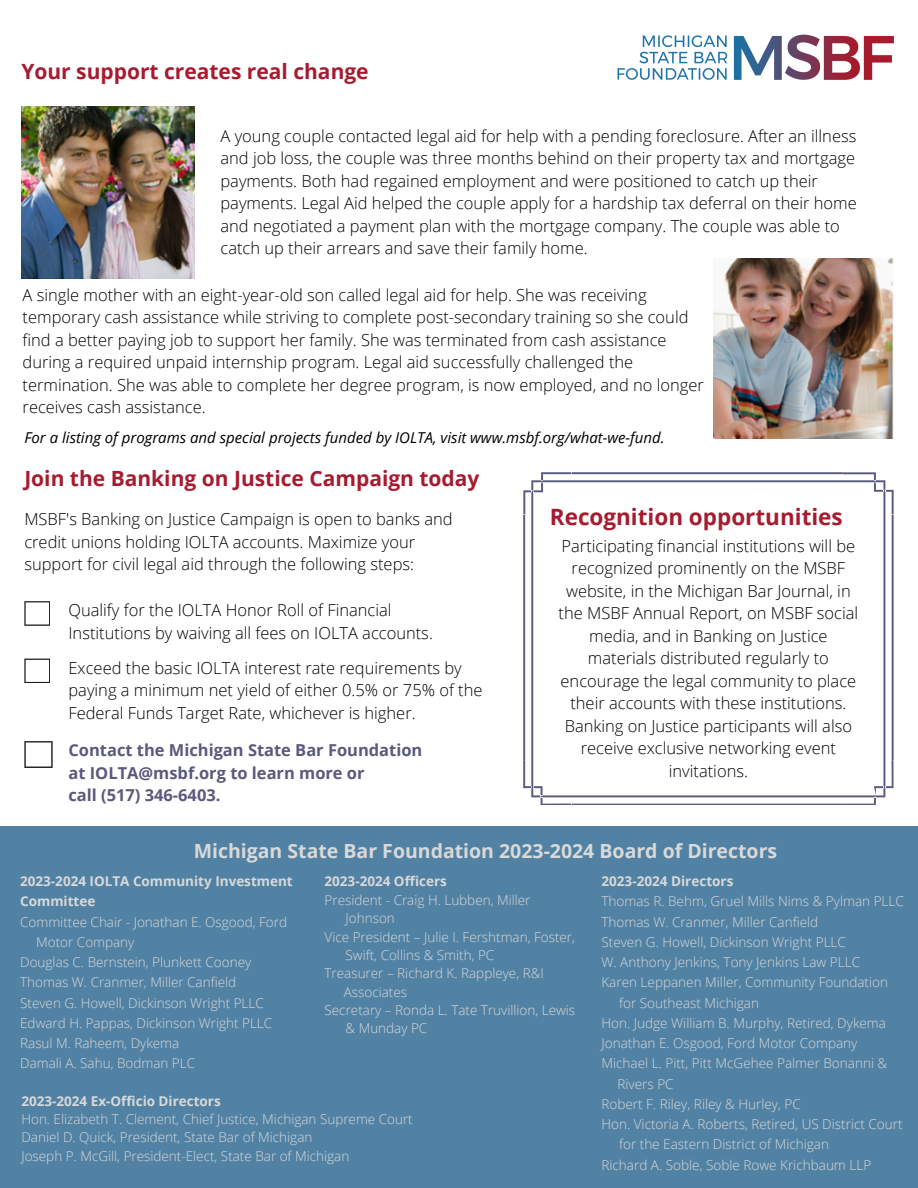
<style>
.page{position:relative;width:918px;height:1188px;background:#fff}
.page>*{position:absolute;margin:0;border:0;box-sizing:border-box;transform-origin:0 0}
.t1{font:700 22.5px "Open Sans";color:#a71b2f}
.t2{font:700 21px "Open Sans";color:#a71b2f}
.t3{font:700 19.5px "Open Sans";color:#d9d9d9}
.t4{font:300 16.5px/22.5px "Open Sans";color:#000}
.t5{font:700 16.5px/22.5px "Open Sans";color:#595a7d}
.t6{font:italic 15px "Open Sans";color:#000}
.t7{font:300 13.5px/20.2px "Open Sans";color:#d9d9d9}
.t8{font:700 13.5px/20.2px "Open Sans";color:#d9d9d9}
.s1{color:#5182a4}
</style>
<div class="page">
<div style="left:0;top:827px;width:918px;height:361px;background:#5182a4"></div>
<svg style="left:523px;top:472px;width:371px;height:333px"></svg>
<svg style="left:24px;top:601px;width:26px;height:25px"></svg>
<svg style="left:24px;top:659px;width:26px;height:24px"></svg>
<img style="left:714px;top:258px;width:180px;height:180px">
<img style="left:21px;top:106px;width:174px;height:172px">
<img style="left:617px;top:34px;width:277px;height:46px">
<svg style="left:24px;top:741px;width:29px;height:27px"></svg>
<h4 class="t2" style="left:21px;top:57px;width:349px">Your support creates real change</h4>
<h4 class="t4" style="left:221px;top:124px;width:638px">A young couple contacted legal aid for help with a pending foreclosure. After an illness and job loss, the couple was three months behind on their property tax and mortgage payments. Both had regained employment and were positioned to catch up their payments. Legal Aid helped the couple apply for a hardship tax deferral on their home and negotiated a payment plan with the mortgage company. The couple was able to catch up their arrears and save their family home.</h4>
<h4 class="t4" style="left:23px;top:283px;width:683px">A single mother with an eight-year-old son called legal aid for help. She was receiving temporary cash assistance while striving to complete post-secondary training so she could find a better paying job to support her family. She was terminated from cash assistance during a required unpaid internship program. Legal aid successfully challenged the termination. She was able to complete her degree program, is now employed, and no longer receives cash assistance.</h4>
<h1 class="t6" style="left:24px;top:427px;width:642px">For a listing of programs and special projects funded by IOLTA, visit www.msbf.org/what-we-fund.</h1>
<h4 class="t2" style="left:24px;top:464px;width:457px">Join the Banking on Justice Campaign today</h4>
<h4 class="t1" style="left:550px;top:501px;width:294px">Recognition opportunities</h4>
<h1 class="t4" style="left:559px;top:534px;width:301px;text-align:center">Participating financial institutions will be recognized prominently on the MSBF website, in the Michigan Bar Journal, in the MSBF Annual Report, on MSBF social media, and in Banking on Justice materials distributed regularly to encourage the legal community to place their accounts with these institutions.<br>Banking on Justice participants will also receive exclusive networking event invitations.</h1>
<h4 class="t4" style="left:24px;top:508px;width:430px">MSBF's Banking on Justice Campaign is open to banks and credit unions holding IOLTA accounts. Maximize your support for civil legal aid through the following steps:</h4>
<h4 class="t4" style="left:68px;top:599px;width:366px">Qualify for the IOLTA Honor Roll of Financial<br>Institutions by waiving all fees on IOLTA accounts.</h4>
<p class="t4" style="left:68px;top:656px;width:416px">Exceed the basic IOLTA interest rate requirements by paying a minimum net yield of either 0.5% or 75% of the<br>Federal Funds Target Rate, whichever is higher.</p>
<h3 class="t5" style="left:68px;top:739px;width:355px">Contact the Michigan State Bar Foundation at IOLTA@msbf.org to learn more or<br>call (517) 346-6403.</h3>
<h2 class="t3" style="left:194px;top:837px;width:585px">Michigan State Bar Foundation 2023-2024 Board of Directors</h2>
<p class="t8" style="left:325px;top:871px;width:124px">2023-2024 Officers</p>
<p class="t7" style="left:325px;top:889px;width:207px">President - Craig H. Lubben, Miller</p>
<p class="t7" style="left:346px;top:908px;width:51px">Johnson</p>
<p class="t7" style="left:325px;top:926px;width:252px">Vice President – Julie I. Fershtman, Foster,</p>
<p class="t7" style="left:346px;top:945px;width:150px">Swift, Collins &amp; Smith, PC</p>
<p class="t7" style="left:325px;top:964px;width:221px;line-height:18.5px">Treasurer – Richard K. Rappleye, R&amp;I <span class="s1">......</span>Associates</p>
<p class="t7" style="left:325px;top:1000px;width:252px">Secretary – Ronda L. Tate Truvillion, Lewis</p>
<p class="t7" style="left:346px;top:1018px;width:83px">&amp; Munday PC</p>
<p class="t8" style="left:601px;top:871px;width:134px">2023-2024 Directors</p>
<p class="t7" style="left:601px;top:891px;width:304px">Thomas R. Behm, Gruel Mills Nims &amp; Pylman PLLC</p>
<p class="t7" style="left:601px;top:911px;width:218px">Thomas W. Cranmer, Miller Canfield</p>
<p class="t7" style="left:601px;top:932px;width:246px">Steven G. Howell, Dickinson Wright PLLC</p>
<p class="t7" style="left:601px;top:952px;width:260px">W. Anthony Jenkins, Tony Jenkins Law PLLC</p>
<p class="t7" style="left:601px;top:972px;width:288px">Karen Leppanen Miller, Community Foundation</p>
<p class="t7" style="left:619px;top:992px;width:141px">for Southeast Michigan</p>
<p class="t7" style="left:601px;top:1013px;width:286px">Hon. Judge William B. Murphy, Retired, Dykema</p>
<p class="t7" style="left:601px;top:1033px;width:258px">Jonathan E. Osgood, Ford Motor Company</p>
<p class="t7" style="left:601px;top:1053px;width:287px">Michael L. Pitt, Pitt McGehee Palmer Bonanni &amp; <span class="s1">.....</span>Rivers PC</p>
<p class="t7" style="left:601px;top:1094px;width:201px">Robert F. Riley, Riley &amp; Hurley, PC</p>
<p class="t7" style="left:601px;top:1114px;width:303px">Hon. Victoria A. Roberts, Retired, US District Court</p>
<p class="t7" style="left:619px;top:1134px;width:212px">for the Eastern District of Michigan</p>
<p class="t7" style="left:601px;top:1154px;width:271px">Richard A. Soble, Soble Rowe Krichbaum LLP</p>
<p class="t8" style="left:20px;top:871px;width:274px">2023-2024 IOLTA Community Investment<br>Committee</p>
<p class="t7" style="left:20px;top:911px;width:268px">Committee Chair - Jonathan E. Osgood, Ford <span class="s1">.....</span>Motor Company</p>
<p class="t7" style="left:20px;top:952px;width:233px">Douglas C. Bernstein, Plunkett Cooney</p>
<p class="t7" style="left:20px;top:972px;width:218px">Thomas W. Cranmer, Miller Canfield</p>
<p class="t7" style="left:20px;top:992px;width:245px">Steven G. Howell, Dickinson Wright PLLC</p>
<p class="t7" style="left:20px;top:1013px;width:254px">Edward H. Pappas, Dickinson Wright PLLC</p>
<p class="t7" style="left:20px;top:1033px;width:161px">Rasul M. Raheem, Dykema</p>
<p class="t7" style="left:20px;top:1053px;width:176px">Damali A. Sahu, Bodman PLC</p>
<p class="t8" style="left:21px;top:1090px;width:201px">2023-2024 Ex-Officio Directors</p>
<p class="t7" style="left:21px;top:1109px;width:393px">Hon. Elizabeth T. Clement, Chief Justice, Michigan Supreme Court</p>
<p class="t7" style="left:21px;top:1127px;width:293px">Daniel D. Quick, President, State Bar of Michigan</p>
<p class="t7" style="left:21px;top:1145px;width:330px">Joseph P. McGill, President-Elect, State Bar of Michigan</p>
</div>
